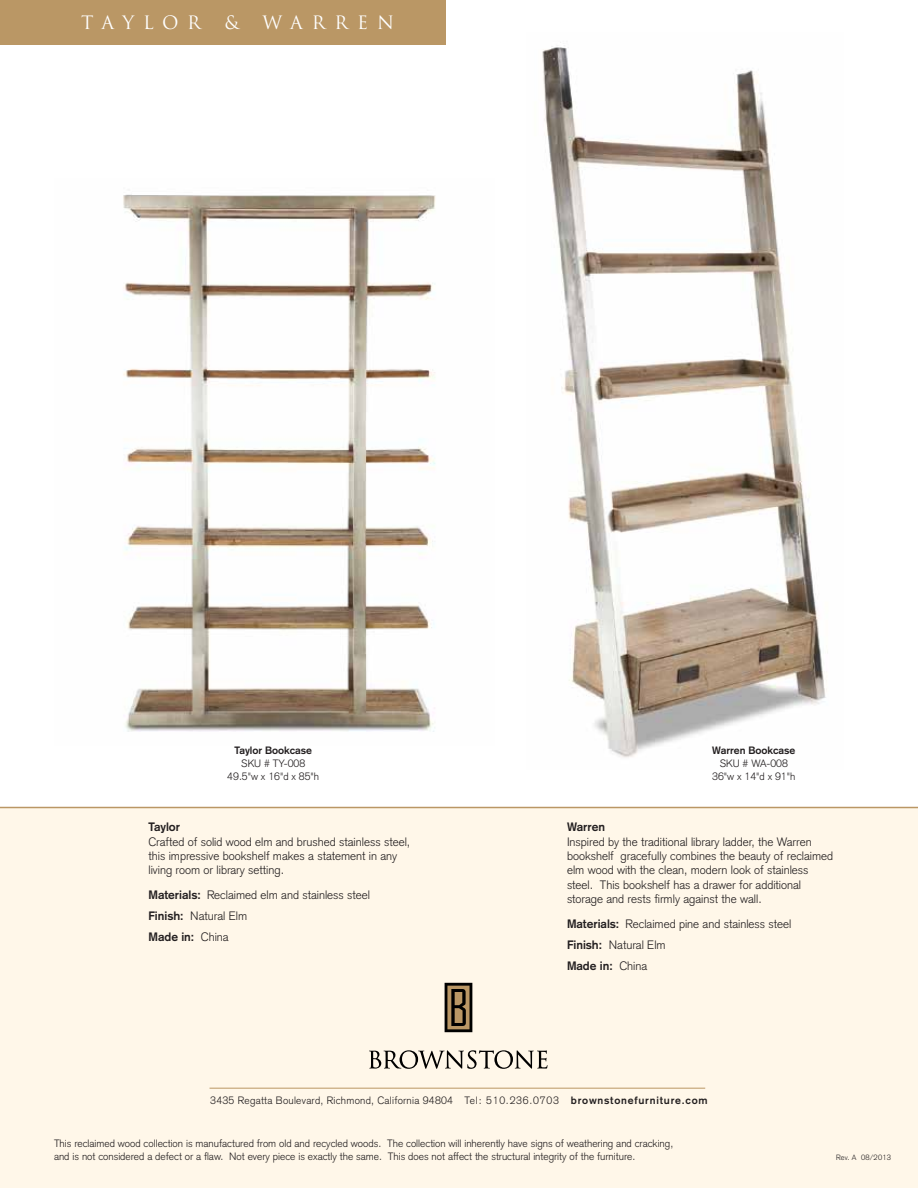
<style>
.page{position:relative;width:918px;height:1188px;background:#fff}
.page>*{position:absolute;margin:0;border:0;box-sizing:border-box;transform-origin:0 0}
.t1{font:18px "Trajan";letter-spacing:.49em;color:#fff}
.t2{font:300 12px/14.4px "Akzidenz Grotesk";color:#231f20}
.t3{font:700 12px "Akzidenz Grotesk";color:#231f20}
.t4{font:300 10.5px/12.6px "Akzidenz Grotesk";color:#231f20;text-align:center}
.t5{font:300 10.5px "Akzidenz Grotesk";letter-spacing:.025em;color:#231f20}
.t6{font:700 10.5px "Akzidenz Grotesk";color:#231f20}
.t7{font:300 7.5px "Akzidenz Grotesk";letter-spacing:.025em;color:#231f20}
.s1{font-weight:700}
</style>
<div class="page">
<img style="left:123px;top:194px;width:313px;height:538px">
<img style="left:542px;top:42px;width:285px;height:716px">
<div style="left:0;top:807px;width:918px;height:381px;background:#fff7e9"></div>
<svg style="left:445px;top:983px;width:27px;height:49px"></svg>
<svg style="left:369px;top:1050px;width:179px;height:19px"></svg>
<hr style="left:210px;top:1088px;width:495px;height:1px;background:#ba9765">
<div style="left:0;top:0;width:446px;height:44px;background:#ba9765"></div>
<hr style="left:0;top:807px;width:918px;height:1px;background:#ba9765">
<h1 class="t1" style="left:81px;top:11px;width:121px">TAYLOR</h1>
<h1 class="t1" style="left:225px;top:11px;width:15px">&amp;</h1>
<h1 class="t1" style="left:262px;top:11px;width:133px">WARREN</h1>
<p class="t6" style="left:235px;top:745px;width:79px">Taylor Bookcase</p>
<p class="t4" style="left:227px;top:757px;width:93px">SKU # TY-008<br>49.5"w x 16"d x 85"h</p>
<p class="t3" style="left:148px;top:820px;width:33px">Taylor</p>
<p class="t2" style="left:148px;top:834px;width:263px">Crafted of solid wood elm and brushed stainless steel, this impressive bookshelf makes a statement in any living room or library setting.</p>
<p class="t2" style="left:148px;top:885px;width:223px;line-height:21px"><span class="s1">Materials:</span> Reclaimed elm and stainless steel<br><span class="s1">Finish:</span> Natural Elm<br><span class="s1">Made in:</span> China</p>
<p class="t6" style="left:712px;top:745px;width:85px">Warren Bookcase</p>
<p class="t4" style="left:712px;top:757px;width:85px">SKU # WA-008<br>36"w x 14"d x 91"h</p>
<p class="t3" style="left:567px;top:820px;width:40px">Warren</p>
<p class="t2" style="left:567px;top:834px;width:268px">Inspired by the traditional library ladder, the Warren bookshelf gracefully combines the beauty of reclaimed elm wood with the clean, modern look of stainless steel. This bookshelf has a drawer for additional storage and rests firmly against the wall.</p>
<p class="t2" style="left:567px;top:913px;width:226px;line-height:21px"><span class="s1">Materials:</span> Reclaimed pine and stainless steel<br><span class="s1">Finish:</span> Natural Elm<br><span class="s1">Made in:</span> China</p>
<p class="t5" style="left:210px;top:1094px;width:499px">3435 Regatta Boulevard, Richmond, California 94804 Tel: 510.236.0703 <span class="s1">brownstonefurniture.com</span></p>
<p class="t4" style="left:54px;top:1137px;width:621px;text-align:left">This reclaimed wood collection is manufactured from old and recycled woods. The collection will inherently have signs of weathering and cracking, and is not considered a defect or a flaw. Not every piece is exactly the same. This does not affect the structural integrity of the furniture.</p>
<p class="t7" style="left:836px;top:1153px;width:56px">Rev. A 08/2013</p>
</div>
